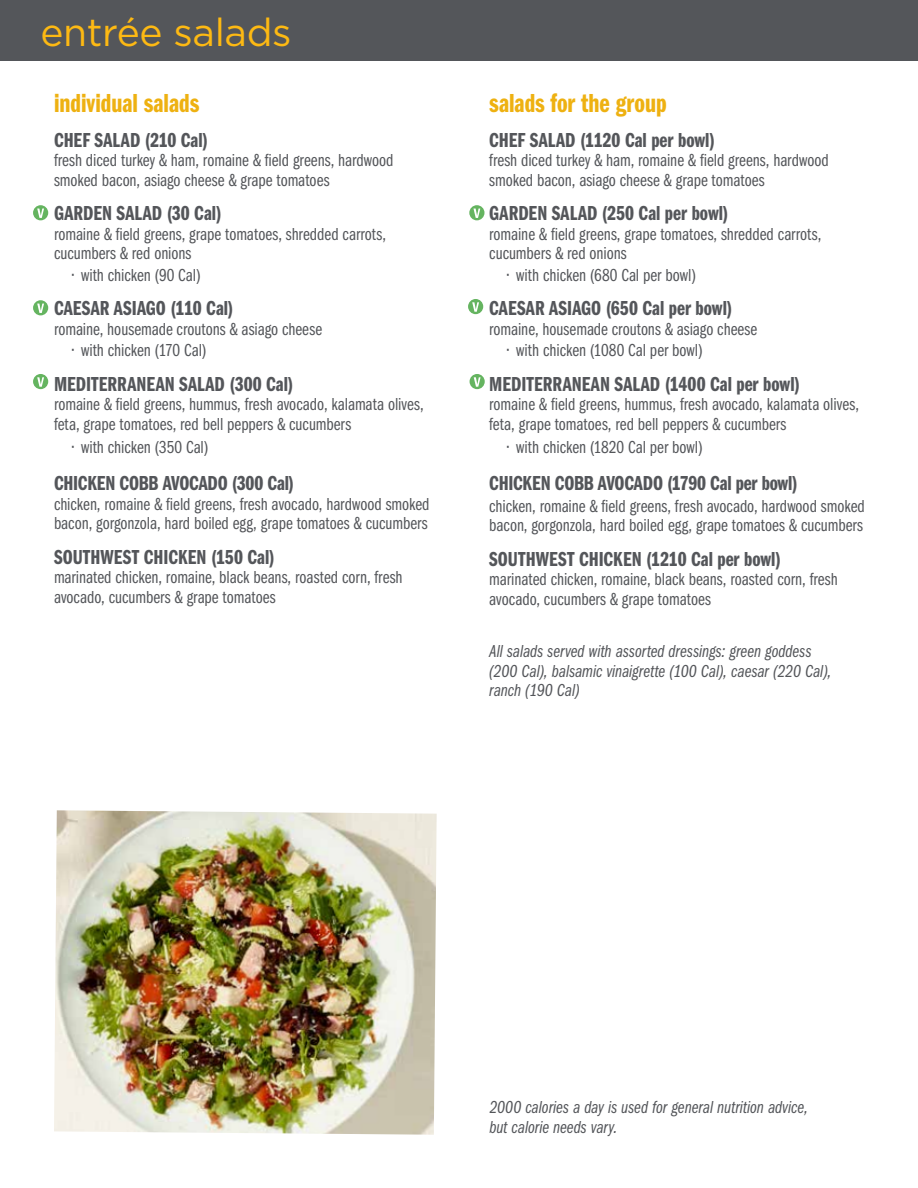
<style>
.page{position:relative;width:918px;height:1188px;background:#fff}
.page>*{position:absolute;margin:0;border:0;box-sizing:border-box;transform-origin:0 0}
.t1{font:39px "Gotham";letter-spacing:-.01em;color:#fdb913}
.t2{font:27px "ITC Franklin Gothic Std Dm Cp";color:#eeb111}
.t3{font:21px "ITC Franklin Gothic Std Dm Cp";letter-spacing:.005em;color:#54565a}
.t4{font:18px/19.5px "ITC Franklin Gothic Std Bk Cp";color:#54565a}
.t5{font:18px/19.5px "ITC Franklin Gothic Std Bk Cp It";letter-spacing:-.005em;color:#54565a}
</style>
<div class="page">
<div style="left:0;top:0;width:918px;height:61px;background:#54565a"></div>
<div style="left:33px;top:205px;width:15px;height:15px;background:#65b460;border-radius:50%"></div>
<svg style="left:37px;top:209px;width:7px;height:9px"></svg>
<div style="left:33px;top:300px;width:15px;height:15px;background:#65b460;border-radius:50%"></div>
<svg style="left:37px;top:304px;width:7px;height:9px"></svg>
<div style="left:468px;top:299px;width:15px;height:15px;background:#65b460;border-radius:50%"></div>
<svg style="left:472px;top:302px;width:7px;height:10px"></svg>
<svg style="left:469px;top:205px;width:15px;height:15px"></svg>
<svg style="left:473px;top:209px;width:7px;height:9px"></svg>
<div style="left:470px;top:374px;width:15px;height:15px;background:#65b460;border-radius:50%"></div>
<svg style="left:474px;top:377px;width:7px;height:10px"></svg>
<div style="left:33px;top:374px;width:15px;height:15px;background:#65b460;border-radius:50%"></div>
<svg style="left:37px;top:377px;width:7px;height:10px"></svg>
<img style="left:54px;top:810px;width:383px;height:325px">
<h1 class="t1" style="left:40px;top:7px;width:253px">entrée salads</h1>
<h2 class="t2" style="left:54px;top:88px;width:147px">individual salads</h2>
<p class="t3" style="left:54px;top:128px;width:156px">CHEF SALAD (210 Cal)</p>
<p class="t4" style="left:54px;top:151px;width:341px">fresh diced turkey &amp; ham, romaine &amp; field greens, hardwood smoked bacon, asiago cheese &amp; grape tomatoes</p>
<p class="t3" style="left:54px;top:202px;width:169px">GARDEN SALAD (30 Cal)</p>
<p class="t4" style="left:54px;top:224px;width:334px">romaine &amp; field greens, grape tomatoes, shredded carrots, cucumbers &amp; red onions</p>
<p class="t4" style="left:72px;top:265px;width:130px">• with chicken (90 Cal)</p>
<p class="t3" style="left:54px;top:297px;width:181px">CAESAR ASIAGO (110 Cal)</p>
<p class="t4" style="left:54px;top:319px;width:270px">romaine, housemade croutons &amp; asiago cheese</p>
<p class="t4" style="left:72px;top:341px;width:136px">• with chicken (170 Cal)</p>
<p class="t3" style="left:54px;top:372px;width:241px">MEDITERRANEAN SALAD (300 Cal)</p>
<p class="t4" style="left:54px;top:395px;width:371px">romaine &amp; field greens, hummus, fresh avocado, kalamata olives, feta, grape tomatoes, red bell peppers &amp; cucumbers</p>
<p class="t4" style="left:72px;top:438px;width:138px">• with chicken (350 Cal)</p>
<p class="t3" style="left:54px;top:472px;width:242px">CHICKEN COBB AVOCADO (300 Cal)</p>
<p class="t4" style="left:54px;top:494px;width:377px">chicken, romaine &amp; field greens, fresh avocado, hardwood smoked bacon, gorgonzola, hard boiled egg, grape tomatoes &amp; cucumbers</p>
<p class="t3" style="left:54px;top:545px;width:222px">SOUTHWEST CHICKEN (150 Cal)</p>
<p class="t4" style="left:54px;top:568px;width:350px">marinated chicken, romaine, black beans, roasted corn, fresh avocado, cucumbers &amp; grape tomatoes</p>
<h2 class="t2" style="left:489px;top:88px;width:179px">salads for the group</h2>
<p class="t3" style="left:489px;top:128px;width:227px">CHEF SALAD (1120 Cal per bowl)</p>
<p class="t4" style="left:489px;top:151px;width:341px">fresh diced turkey &amp; ham, romaine &amp; field greens, hardwood smoked bacon, asiago cheese &amp; grape tomatoes</p>
<p class="t3" style="left:489px;top:202px;width:241px">GARDEN SALAD (250 Cal per bowl)</p>
<p class="t4" style="left:489px;top:224px;width:334px">romaine &amp; field greens, grape tomatoes, shredded carrots, cucumbers &amp; red onions</p>
<p class="t4" style="left:507px;top:265px;width:190px">• with chicken (680 Cal per bowl)</p>
<p class="t3" style="left:489px;top:297px;width:245px">CAESAR ASIAGO (650 Cal per bowl)</p>
<p class="t4" style="left:489px;top:319px;width:270px">romaine, housemade croutons &amp; asiago cheese</p>
<p class="t4" style="left:507px;top:341px;width:197px">• with chicken (1080 Cal per bowl)</p>
<p class="t3" style="left:489px;top:372px;width:312px">MEDITERRANEAN SALAD (1400 Cal per bowl)</p>
<p class="t4" style="left:489px;top:395px;width:371px">romaine &amp; field greens, hummus, fresh avocado, kalamata olives, feta, grape tomatoes, red bell peppers &amp; cucumbers</p>
<p class="t4" style="left:507px;top:438px;width:197px">• with chicken (1820 Cal per bowl)</p>
<p class="t3" style="left:489px;top:472px;width:310px">CHICKEN COBB AVOCADO (1790 Cal per bowl)</p>
<p class="t4" style="left:489px;top:497px;width:377px">chicken, romaine &amp; field greens, fresh avocado, hardwood smoked bacon, gorgonzola, hard boiled egg, grape tomatoes &amp; cucumbers</p>
<p class="t3" style="left:489px;top:547px;width:293px">SOUTHWEST CHICKEN (1210 Cal per bowl)</p>
<p class="t4" style="left:489px;top:570px;width:350px">marinated chicken, romaine, black beans, roasted corn, fresh avocado, cucumbers &amp; grape tomatoes</p>
<p class="t5" style="left:489px;top:642px;width:344px">All salads served with assorted dressings: green goddess (200 Cal), balsamic vinaigrette (100 Cal), caesar (220 Cal), ranch (190 Cal)</p>
<p class="t5" style="left:489px;top:1098px;width:320px">2000 calories a day is used for general nutrition advice, but calorie needs vary.</p>
</div>
